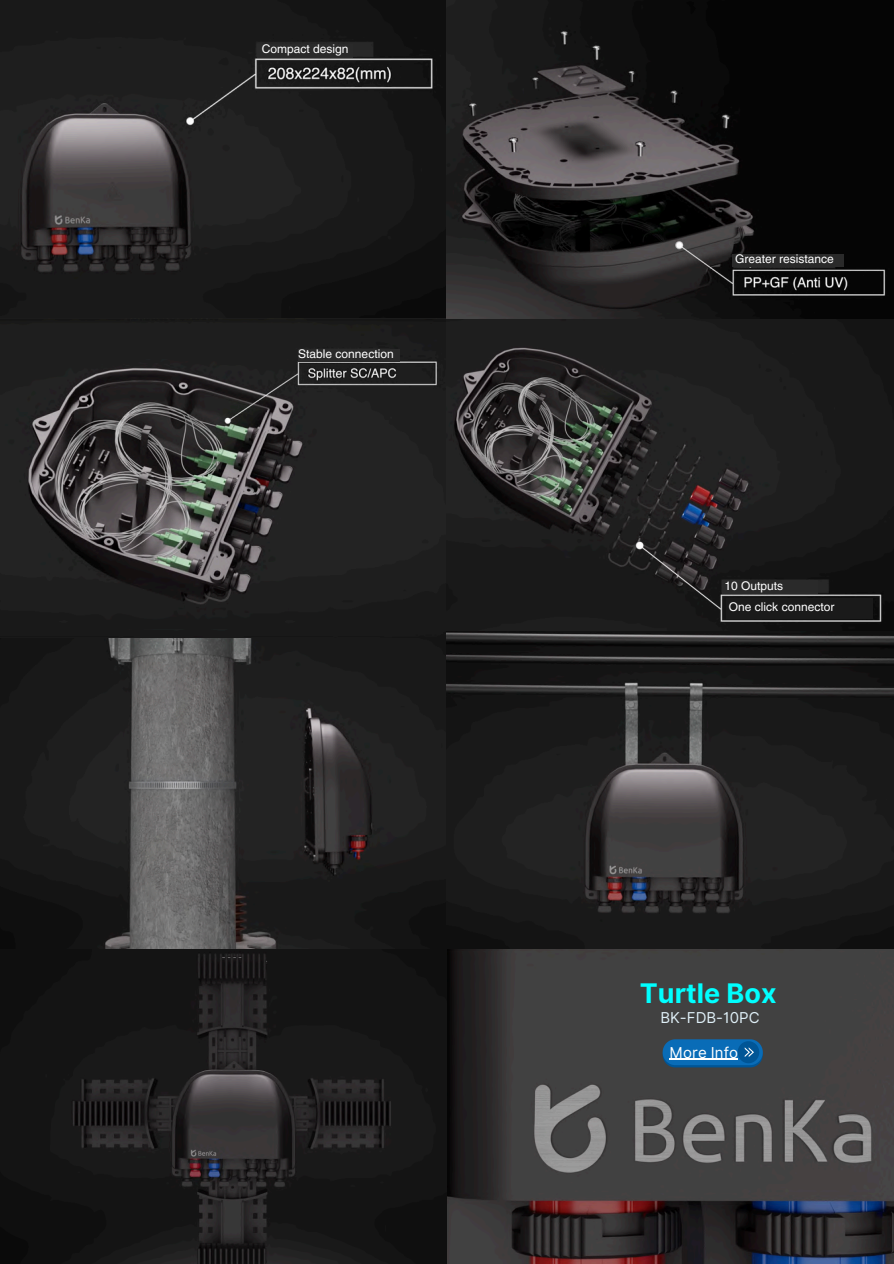
<style>
.page{position:relative;width:894px;height:1264px;background:#fff}
.page>*{position:absolute;margin:0;border:0;box-sizing:border-box;transform-origin:0 0}
.t1{font:700 27px "Inter";color:#0ff}
.t2{font:15px "Inter";color:#deeef6}
.t3{font:15px "Inter";color:#fff}
.t4{font:12px "Helvetica LT Pro";color:#fff}
</style>
<div class="page">
<img style="left:0;top:0;width:446px;height:318px">
<img style="left:0;top:637px;width:446px;height:313px">
<img style="left:0;top:318px;width:893px;height:319px">
<img style="left:446px;top:631px;width:447px;height:319px">
<img style="left:0;top:950px;width:447px;height:313px">
<img style="left:447px;top:950px;width:446px;height:313px">
<img style="left:446px;top:0;width:447px;height:318px">
<img style="left:298px;top:349px;width:101px;height:12px">
<img style="left:258px;top:45px;width:94px;height:12px">
<img style="left:732px;top:254px;width:110px;height:13px">
<img style="left:722px;top:581px;width:94px;height:12px">
<div style="left:726px;top:598px;width:146px;height:21px;background:#1a1a1a"></div>
<svg style="left:662px;top:1039px;width:100px;height:28px;background:#136aab"></svg>
<hr style="left:669px;top:1058px;width:68px;height:1px;background:#fff">
<p class="t4" style="left:261px;top:44px;width:88px">Compact design</p>
<p class="t4" style="left:298px;top:349px;width:97px">Stable connection</p>
<p class="t4" style="left:734px;top:254px;width:100px">Greater resistance</p>
<p class="t4" style="left:724px;top:581px;width:60px">10 Outputs</p>
<p class="t4" style="left:728px;top:602px;width:107px">One click connector</p>
<p class="t1" style="left:639px;top:977px;width:138px">Turtle Box</p>
<p class="t2" style="left:660px;top:1008px;width:101px">BK-FDB-10PC</p>
<p class="t3" style="left:669px;top:1043px;width:70px">More Info</p>
</div>
